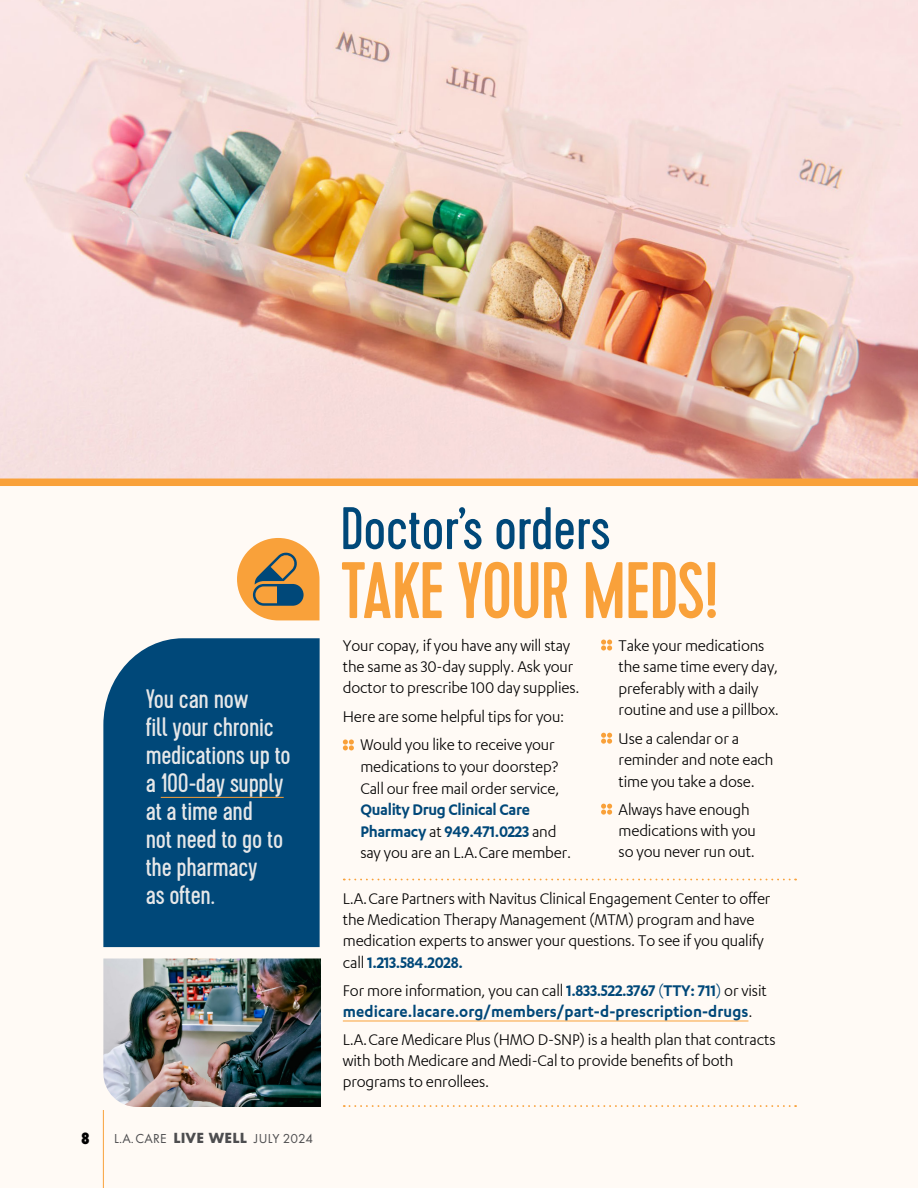
<style>
.page{position:relative;width:918px;height:1188px;background:#fff}
.page>*{position:absolute;margin:0;border:0;box-sizing:border-box;transform-origin:0 0}
.t1{font:500 79.8px "Cervo";letter-spacing:-.02em;color:#f9a13a;scale:.95 1}
.t2{font:59.85px "Cervo";letter-spacing:-.005em;color:#004879}
.t3{font:26.7px/27.9px "Cervo";letter-spacing:-.01em;color:#e6e7e8}
.t4{font:18px/21.6px "Karbon";letter-spacing:-.01em;color:#000;scale:.95 1}
.t5{font:600 18px/21.6px "Karbon";letter-spacing:.005em;color:#004879;scale:.95 1}
.t6{font:800 condensed 15px "Futura";color:#000;scale:.95 1}
.t7{font:13.5px "Futura PT";letter-spacing:.02em;color:#4d4d4f}
.s1{font-family:"Futura";font-weight:700}
.s2{font-weight:600;color:#004879}
.s3{font-weight:400;color:#000}
.s4{font-weight:400}
</style>
<div class="page">
<div style="left:0;top:416px;width:918px;height:772px;background:#fffaf5"></div>
<img style="left:103px;top:958px;width:218px;height:149px">
<img style="left:0;top:0;width:918px;height:479px">
<svg style="left:344px;top:879px;width:452px;height:1px"></svg>
<svg style="left:344px;top:1105px;width:452px;height:2px"></svg>
<svg style="left:237px;top:538px;width:83px;height:82px"></svg>
<div style="left:0;top:479px;width:918px;height:7px;background:#f9a13a"></div>
<hr style="left:103px;top:1110px;width:1px;height:78px;background:#f9a13a">
<svg style="left:343px;top:739px;width:11px;height:11px"></svg>
<hr style="left:343px;top:1021px;width:405px;height:1px;background:#f9a13a">
<svg style="left:601px;top:640px;width:11px;height:11px"></svg>
<svg style="left:601px;top:733px;width:11px;height:11px"></svg>
<svg style="left:601px;top:804px;width:11px;height:11px"></svg>
<div style="left:103px;top:638px;width:217px;height:309px;background:#004879"></div>
<hr style="left:161px;top:797px;width:123px;height:1px;background:#f9a13a">
<p class="t3" style="left:146px;top:686px;width:146px">You can now<br>fill your chronic medications up to a 100-day supply at a time and<br>not need to go to the pharmacy<br>as often.</p>
<p class="t6" style="left:81px;top:1129px;width:11px">8</p>
<p class="t7" style="left:114px;top:1131px;width:200px">L.A. CARE <span class="s1">LIVE WELL</span> JULY 2024</p>
<h2 class="t2" style="left:340px;top:494px;width:272px">Doctor’s orders</h2>
<h2 class="t1" style="left:341px;top:544px;width:400px">TAKE YOUR MEDS!</h2>
<p class="t4" style="left:343px;top:635px;width:251px;line-height:21px">Your copay, if you have any will stay the same as 30-day supply. Ask your doctor to prescribe 100 day supplies.</p>
<p class="t4" style="left:619px;top:634px;width:170px">Take your medications the same time every day, preferably with a daily routine and use a pillbox.</p>
<p class="t4" style="left:619px;top:727px;width:165px">Use a calendar or a reminder and note each time you take a dose.</p>
<p class="t4" style="left:619px;top:799px;width:146px;line-height:21px">Always have enough medications with you so you never run out.</p>
<p class="t4" style="left:343px;top:702px;width:235px;line-height:28.3px;text-align:center">Here are some helpful tips for you:<br>Would you like to receive your</p>
<p class="t4" style="left:360px;top:756px;width:224px">medications to your doorstep?<br>Call our free mail order service,<br><span class="s2">Quality Drug Clinical Care<br>Pharmacy</span> at <span class="s2">949.471.0223</span> and say you are an L.A. Care member.</p>
<p class="t4" style="left:343px;top:888px;width:452px;line-height:21.1px">L.A. Care Partners with Navitus Clinical Engagement Center to offer the Medication Therapy Management (MTM) program and have medication experts to answer your questions. To see if you qualify call <span class="s2">1.213.584.2028.</span></p>
<p class="t5" style="left:343px;top:979px;width:448px"><span class="s3">For more information, you can call</span> 1.833.522.3767 <span class="s4">(</span>TTY: 711<span class="s4">)</span> <span class="s3">or visit </span>medicare.lacare.org/members/part-d-prescription-drugs<span class="s3">.</span></p>
<p class="t4" style="left:343px;top:1029px;width:457px;line-height:21px">L.A. Care Medicare Plus (HMO D-SNP) is a health plan that contracts with both Medicare and Medi-Cal to provide benefits of both programs to enrollees.</p>
</div>
